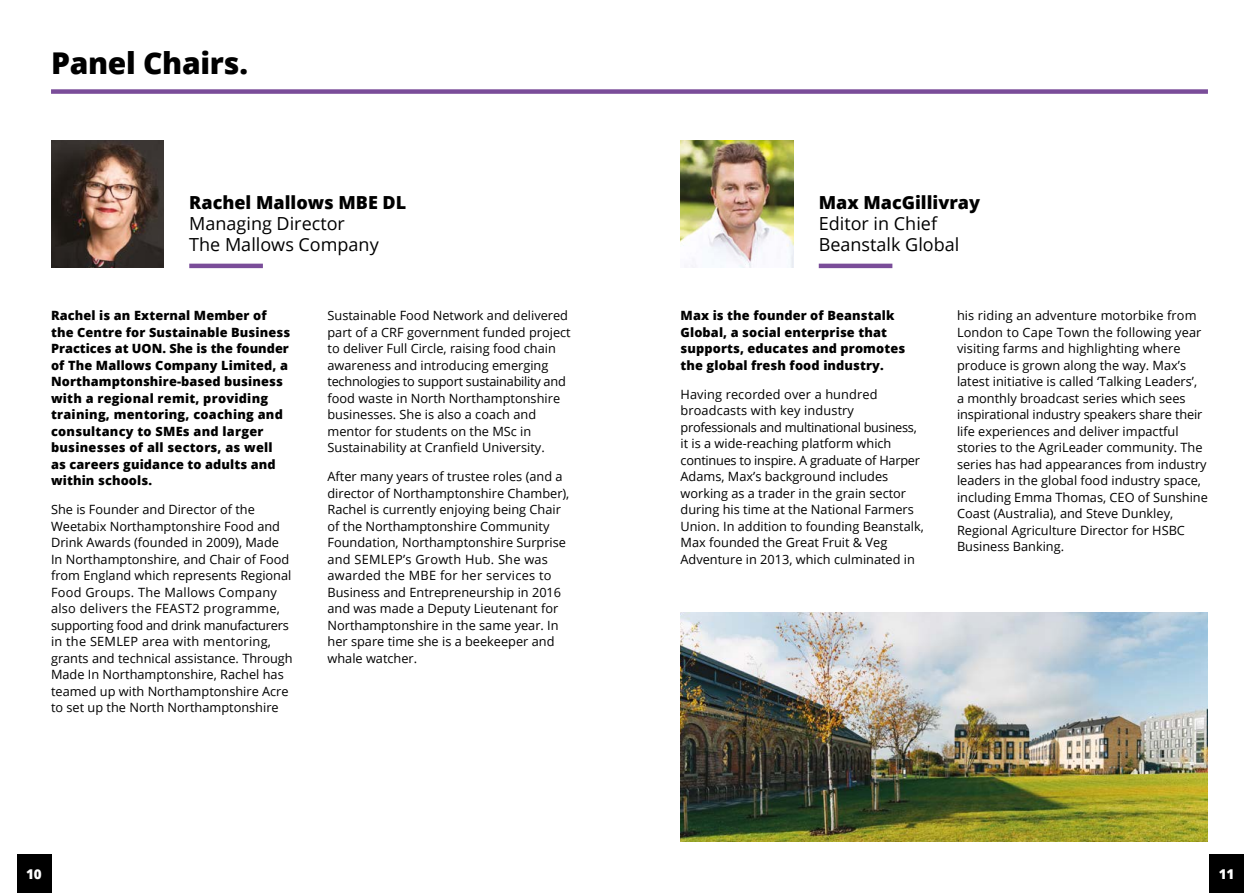
<style>
.page{position:relative;width:1259px;height:893px;background:#fff}
.page>*{position:absolute;margin:0;border:0;box-sizing:border-box;transform-origin:0 0}
.Main_Heading{font:800 30px "Open Sans";letter-spacing:-.01em;color:#000}
.name{font:18px/21px "Open Sans";color:#000}
.name-2{font:800 18px "Open Sans";color:#000}
.t1{font:800 13.5px "Open Sans";color:#fff}
.body_2{font:12.75px/16.5px "Open Sans";color:#000}
.intro_2{font:800 12.75px/16.5px "Open Sans";letter-spacing:.01em;color:#000}
.s1{font-weight:800}
</style>
<div class="page">
<img style="left:51px;top:140px;width:113px;height:128px">
<div style="left:51px;top:89px;width:1157px;height:5px;background:#7a4d99"></div>
<img style="left:680px;top:140px;width:113px;height:128px">
<hr style="left:189px;top:264px;width:74px;height:4px;background:#7a4d99">
<hr style="left:819px;top:264px;width:73px;height:4px;background:#7a4d99">
<div style="left:1209px;top:855px;width:34px;height:38px;background:#000"></div>
<div style="left:17px;top:855px;width:34px;height:38px;background:#000"></div>
<img style="left:680px;top:612px;width:528px;height:230px">
<p class="Main_Heading" style="left:51px;top:40px;width:198px">Panel Chairs.</p>
<h1 class="name" style="left:189px;top:192px;width:218px"><span class="s1">Rachel Mallows MBE DL<br></span>Managing Director<br>The Mallows Company</h1>
<p class="intro_2" style="left:51px;top:307px;width:241px">Rachel is an External Member of the Centre for Sustainable Business<br>Practices at UON. She is the founder of The Mallows Company Limited, a<br>Northamptonshire-based business with a regional remit, providing training, mentoring, coaching and consultancy to SMEs and larger businesses of all sectors, as well as careers guidance to adults and within schools.</p>
<p class="body_2" style="left:51px;top:501px;width:243px">She is Founder and Director of the Weetabix Northamptonshire Food and Drink Awards (founded in 2009), Made In Northamptonshire, and Chair of Food from England which represents Regional Food Groups. The Mallows Company also delivers the FEAST2 programme, supporting food and drink manufacturers in the SEMLEP area with mentoring, grants and technical assistance. Through Made In Northamptonshire, Rachel has teamed up with Northamptonshire Acre to set up the North Northamptonshire</p>
<p class="body_2" style="left:327px;top:307px;width:245px">Sustainable Food Network and delivered part of a CRF government funded project to deliver Full Circle, raising food chain awareness and introducing emerging technologies to support sustainability and food waste in North Northamptonshire businesses. She is also a coach and mentor for students on the MSc in Sustainability at Cranfield University.</p>
<p class="body_2" style="left:327px;top:468px;width:243px">After many years of trustee roles (and a director of Northamptonshire Chamber), Rachel is currently enjoying being Chair of the Northamptonshire Community Foundation, Northamptonshire Surprise and SEMLEP’s Growth Hub. She was awarded the MBE for her services to Business and Entrepreneurship in 2016 and was made a Deputy Lieutenant for Northamptonshire in the same year. In her spare time she is a beekeeper and whale watcher.</p>
<h1 class="name-2" style="left:819px;top:189px;width:163px">Max MacGillivray</h1>
<h1 class="name" style="left:819px;top:213px;width:120px">Editor in Chief</h1>
<h1 class="name" style="left:819px;top:234px;width:142px">Beanstalk Global</h1>
<p class="intro_2" style="left:680px;top:307px;width:226px">Max is the founder of Beanstalk<br>Global, a social enterprise that supports, educates and promotes the global fresh food industry.</p>
<p class="body_2" style="left:680px;top:386px;width:245px">Having recorded over a hundred broadcasts with key industry professionals and multinational business, it is a wide-reaching platform which continues to inspire. A graduate of Harper Adams, Max’s background includes working as a trader in the grain sector during his time at the National Farmers Union. In addition to founding Beanstalk, Max founded the Great Fruit &amp; Veg Adventure in 2013, which culminated in</p>
<p class="body_2" style="left:957px;top:307px;width:252px">his riding an adventure motorbike from London to Cape Town the following year visiting farms and highlighting where produce is grown along the way. Max’s latest initiative is called ‘Talking Leaders’,<br>a monthly broadcast series which sees inspirational industry speakers share their life experiences and deliver impactful stories to the AgriLeader community. The series has had appearances from industry leaders in the global food industry space, including Emma Thomas, CEO of Sunshine Coast (Australia), and Steve Dunkley, Regional Agriculture Director for HSBC Business Banking.</p>
<p class="t1" style="left:26px;top:864px;width:17px">10</p>
<p class="t1" style="left:1218px;top:864px;width:17px">11</p>
</div>
